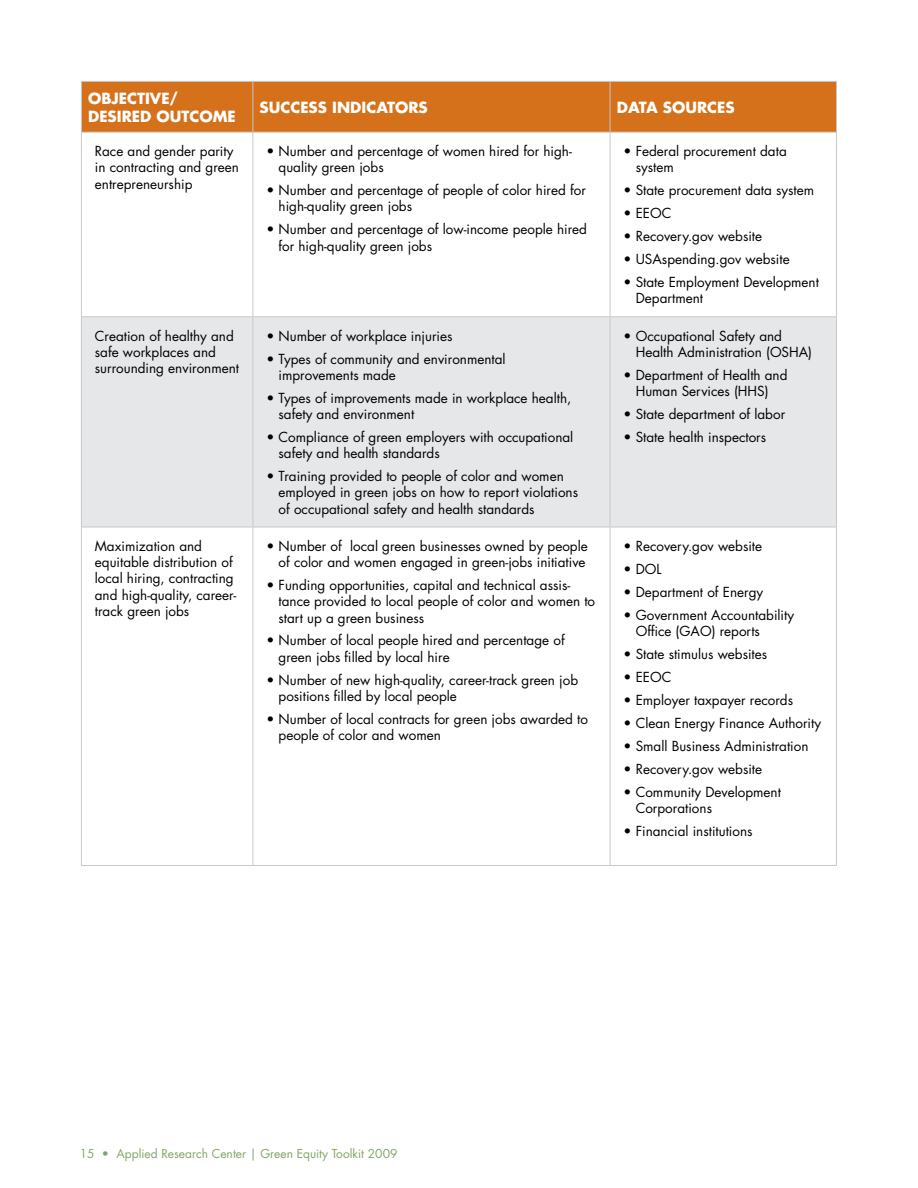
<style>
.page{position:relative;width:918px;height:1188px;background:#fff}
.page>*{position:absolute;margin:0;border:0;box-sizing:border-box;transform-origin:0 0}
.t1{font:700 15px/18px "Futura";color:#fff}
.t2{font:13.5px/16.2px "Futura";color:#000}
.t3{font:12px "Futura";color:#80a665}
</style>
<div class="page">
<div style="left:82px;top:82px;width:754px;height:50px;background:#d4711a"></div>
<div style="left:82px;top:317px;width:754px;height:210px;background:#e6e7e8"></div>
<hr style="left:81px;top:81px;width:172px;height:1px;background:#c6c8ca">
<hr style="left:81px;top:82px;width:1px;height:50px;background:#c6c8ca">
<hr style="left:253px;top:81px;width:357px;height:1px;background:#c6c8ca">
<hr style="left:253px;top:82px;width:1px;height:50px;background:#c6c8ca">
<hr style="left:610px;top:81px;width:227px;height:1px;background:#c6c8ca">
<hr style="left:610px;top:82px;width:1px;height:50px;background:#c6c8ca">
<hr style="left:836px;top:82px;width:1px;height:50px;background:#c6c8ca">
<hr style="left:81px;top:132px;width:172px;height:1px;background:#c6c8ca">
<hr style="left:253px;top:132px;width:357px;height:1px;background:#c6c8ca">
<hr style="left:610px;top:132px;width:227px;height:1px;background:#c6c8ca">
<hr style="left:81px;top:133px;width:1px;height:183px;background:#c6c8ca">
<hr style="left:253px;top:133px;width:1px;height:183px;background:#c6c8ca">
<hr style="left:610px;top:133px;width:1px;height:183px;background:#c6c8ca">
<hr style="left:836px;top:133px;width:1px;height:183px;background:#c6c8ca">
<hr style="left:81px;top:316px;width:172px;height:1px;background:#c6c8ca">
<hr style="left:81px;top:317px;width:1px;height:210px;background:#c6c8ca">
<hr style="left:253px;top:316px;width:357px;height:1px;background:#c6c8ca">
<hr style="left:253px;top:317px;width:1px;height:210px;background:#c6c8ca">
<hr style="left:610px;top:316px;width:227px;height:1px;background:#c6c8ca">
<hr style="left:610px;top:317px;width:1px;height:210px;background:#c6c8ca">
<hr style="left:836px;top:317px;width:1px;height:210px;background:#c6c8ca">
<hr style="left:81px;top:527px;width:172px;height:1px;background:#c6c8ca">
<hr style="left:81px;top:527px;width:1px;height:338px;background:#c6c8ca">
<hr style="left:253px;top:527px;width:357px;height:1px;background:#c6c8ca">
<hr style="left:253px;top:527px;width:1px;height:338px;background:#c6c8ca">
<hr style="left:610px;top:527px;width:227px;height:1px;background:#c6c8ca">
<hr style="left:610px;top:527px;width:1px;height:338px;background:#c6c8ca">
<hr style="left:836px;top:527px;width:1px;height:338px;background:#c6c8ca">
<hr style="left:81px;top:865px;width:172px;height:1px;background:#c6c8ca">
<hr style="left:253px;top:865px;width:357px;height:1px;background:#c6c8ca">
<hr style="left:610px;top:865px;width:227px;height:1px;background:#c6c8ca">
<p class="t1" style="left:88px;top:89px;width:149px">OBJECTIVE/<br>DESIRED OUTCOME</p>
<p class="t1" style="left:260px;top:98px;width:168px">SUCC ESS INDICATORS</p>
<p class="t1" style="left:617px;top:98px;width:118px">DATA SOURC ES</p>
<p class="t2" style="left:95px;top:143px;width:146px">Race and gender parity in contracting and green entrepreneurship</p>
<p class="t2" style="left:279px;top:143px;width:295px;text-indent:-12px">• Number and percentage of women hired for high&shy;quality green jobs</p>
<p class="t2" style="left:636px;top:143px;width:153px;text-indent:-12px">• Federal procurement data system</p>
<p class="t2" style="left:624px;top:182px;width:192px">• State procurement data system</p>
<p class="t2" style="left:624px;top:205px;width:49px">• EEOC</p>
<p class="t2" style="left:624px;top:228px;width:140px">• Recovery.gov website</p>
<p class="t2" style="left:624px;top:251px;width:168px">• USAspending.gov website</p>
<p class="t2" style="left:636px;top:274px;width:185px;text-indent:-12px">• State Employment Development<br>Department</p>
<p class="t2" style="left:279px;top:182px;width:309px;text-indent:-12px">• Number and percentage of people of color hired for high-quality green jobs</p>
<p class="t2" style="left:279px;top:221px;width:310px;text-indent:-12px">• Number and percentage of low-income people hired for high-quality green jobs</p>
<p class="t2" style="left:95px;top:328px;width:146px">Creation of healthy and safe workplaces and surrounding environment</p>
<p class="t2" style="left:266px;top:328px;width:188px">• Number of workplace injuries</p>
<p class="t2" style="left:279px;top:351px;width:229px;text-indent:-12px">• Types of community and environmental improvements made</p>
<p class="t2" style="left:279px;top:390px;width:294px;text-indent:-12px">• Types of improvements made in workplace health, safety and environment</p>
<p class="t2" style="left:279px;top:429px;width:296px;text-indent:-12px">• Compliance of green employers with occupational safety and health standards</p>
<p class="t2" style="left:279px;top:468px;width:301px;text-indent:-12px">• Training provided to people of color and women employed in green jobs on how to report violations of occupational safety and health standards</p>
<p class="t2" style="left:95px;top:538px;width:143px">Maximization and equitable distribution of local hiring, contracting and high-quality, career&shy;track green jobs</p>
<p class="t2" style="left:266px;top:538px;width:323px;text-align:right">• Number of local green businesses owned by people of color and women engaged in green-jobs initiative</p>
<p class="t2" style="left:279px;top:577px;width:318px;text-indent:-12px">• Funding opportunities, capital and technical assis&shy;tance provided to local people of color and women to start up a green business</p>
<p class="t2" style="left:279px;top:633px;width:288px;text-indent:-12px">• Number of local people hired and percentage of green jobs filled by local hire</p>
<p class="t2" style="left:279px;top:672px;width:301px;text-indent:-12px">• Number of new high-quality, career-track green job positions filled by local people</p>
<p class="t2" style="left:279px;top:711px;width:311px;text-indent:-12px">• Number of local contracts for green jobs awarded to people of color and women</p>
<p class="t2" style="left:636px;top:328px;width:178px;text-indent:-12px">• Occupational Safety and<br>Health Administration (OSHA)</p>
<p class="t2" style="left:624px;top:367px;width:165px;text-align:center">• Department of Health and<br>Human Services (HHS)</p>
<p class="t2" style="left:624px;top:406px;width:163px">• State department of labor</p>
<p class="t2" style="left:624px;top:429px;width:144px">• State health inspectors</p>
<p class="t2" style="left:624px;top:538px;width:140px">• Recovery.gov website</p>
<p class="t2" style="left:624px;top:561px;width:40px">• DOL</p>
<p class="t2" style="left:624px;top:584px;width:141px">• Department of Energy</p>
<p class="t2" style="left:636px;top:607px;width:160px;text-indent:-12px">• Government Accountability<br>Office (GAO) reports</p>
<p class="t2" style="left:624px;top:646px;width:145px">• State stimulus websites</p>
<p class="t2" style="left:624px;top:669px;width:49px">• EEOC</p>
<p class="t2" style="left:624px;top:692px;width:171px">• Employer taxpayer records</p>
<p class="t2" style="left:624px;top:715px;width:199px">• Clean Energy Finance Authority</p>
<p class="t2" style="left:624px;top:738px;width:186px">• Small Business Administration</p>
<p class="t2" style="left:624px;top:761px;width:140px">• Recovery.gov website</p>
<p class="t2" style="left:636px;top:784px;width:147px;text-indent:-12px">• Community Development<br>Corporations</p>
<p class="t2" style="left:624px;top:823px;width:131px">• Financial institutions</p>
<p class="t3" style="left:80px;top:1146px;width:319px">15 • Applied Research Center | Green Equity Toolkit 2009</p>
</div>
